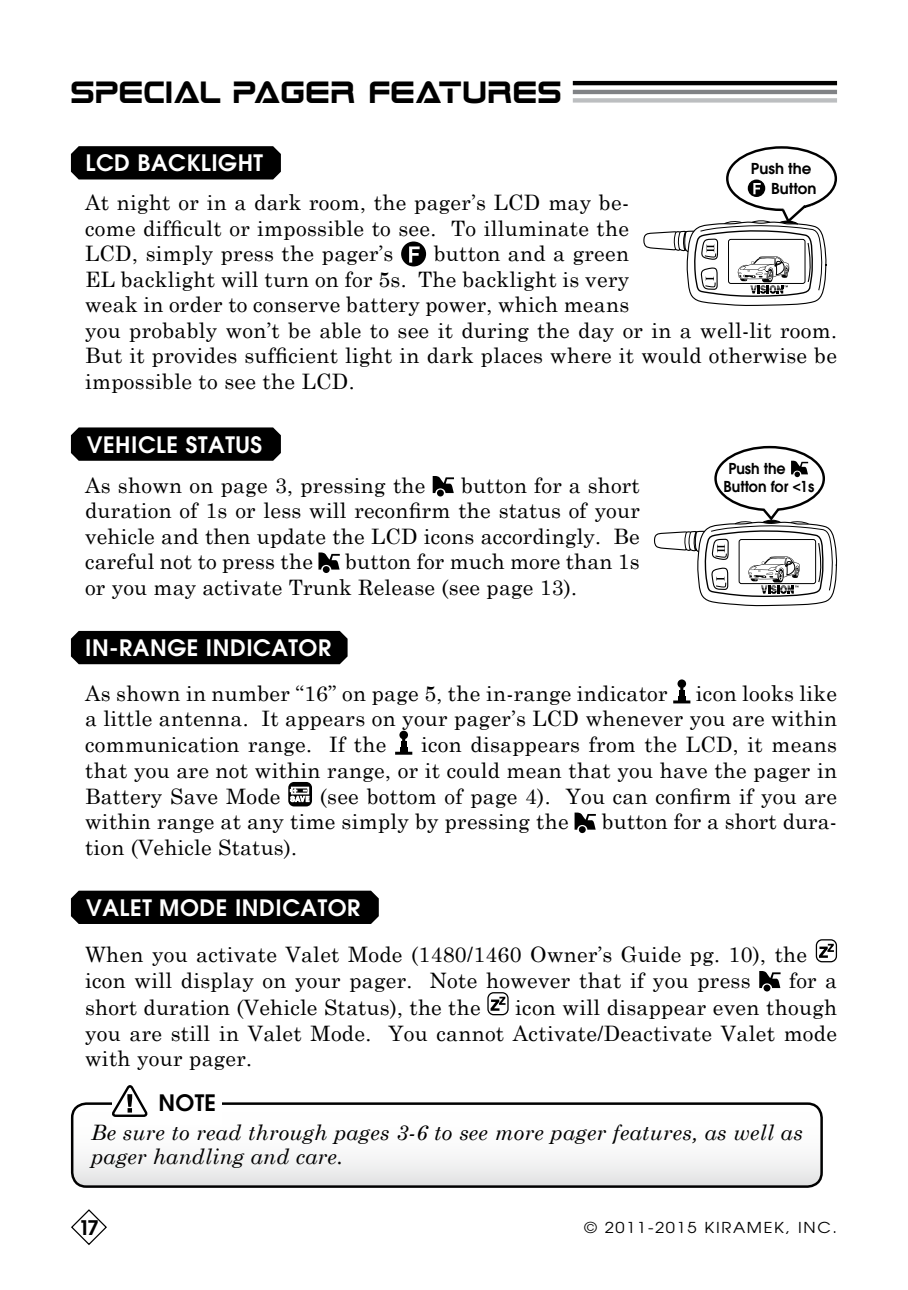
<style>
.page{position:relative;width:908px;height:1290px;background:#fff}
.page>*{position:absolute;margin:0;border:0;box-sizing:border-box;transform-origin:0 0}
.t1{font:25px "Boom Box Caps";letter-spacing:.085em;color:#000}
.Main_Title_2{font:600 22.5px "Avant Garde";letter-spacing:.025em;color:#fff}
.Body_Text{font:600 22.5px "Avant Garde";color:#000}
.t2{font:21.25px/25.5px "Century Schoolbook";letter-spacing:.015em;color:#000;text-align:justify}
.Body_Text-2{font:italic 21.25px/24px "Century Schoolbook";letter-spacing:.01em;color:#000}
.t3{font:600 20px "Avant Garde";color:#000;scale:1.07 1}
.t4{font:15px "Avant Garde";letter-spacing:.1em;color:#000;scale:1.1 1}
.t5{font:600 15px/17.5px "Avant Garde";color:#000;scale:.95 1}
.t6{font:600 15px/20px "Avant Garde";color:#000}
</style>
<div class="page">
<svg style="left:71px;top:1209px;width:36px;height:36px"></svg>
<hr style="left:572px;top:81px;width:264px;height:4px;background:#000">
<hr style="left:572px;top:90px;width:264px;height:4px;background:#808285">
<div style="left:572px;top:98px;width:264px;height:5px;background:#bcbec0"></div>
<div style="left:71px;top:146px;width:210px;height:33px;background:#000"></div>
<div style="left:401px;top:241px;width:25px;height:25px;background:#000;border-radius:50%"></div>
<svg style="left:409px;top:246px;width:10px;height:17px"></svg>
<svg style="left:71px;top:427px;width:210px;height:34px;background:#090909"></svg>
<div style="left:71px;top:631px;width:276px;height:33px;background:#000"></div>
<div style="left:71px;top:891px;width:307px;height:33px;background:#000"></div>
<svg style="left:432px;top:476px;width:22px;height:20px"></svg>
<div style="left:322px;top:566px;width:7px;height:7px;background:#000;border-radius:50%"></div>
<svg style="left:318px;top:552px;width:21px;height:18px"></svg>
<div style="left:677px;top:679px;width:8px;height:9px;background:#000;border-radius:50%"></div>
<svg style="left:679px;top:687px;width:5px;height:8px"></svg>
<div style="left:678px;top:695px;width:7px;height:6px;background:#000"></div>
<hr style="left:673px;top:700px;width:17px;height:3px;background:#000">
<div style="left:399px;top:731px;width:9px;height:8px;background:#000;border-radius:50%"></div>
<svg style="left:401px;top:739px;width:5px;height:8px"></svg>
<div style="left:400px;top:747px;width:7px;height:6px;background:#000"></div>
<hr style="left:395px;top:752px;width:17px;height:3px;background:#000">
<svg style="left:288px;top:782px;width:24px;height:24px"></svg>
<svg style="left:290px;top:787px;width:19px;height:15px"></svg>
<div style="left:578px;top:826px;width:7px;height:7px;background:#000;border-radius:50%"></div>
<svg style="left:574px;top:812px;width:21px;height:18px"></svg>
<div style="left:815px;top:939px;width:21px;height:23px;border:1px solid #000;border-radius:6px"></div>
<svg style="left:819px;top:944px;width:14px;height:14px"></svg>
<div style="left:763px;top:984px;width:7px;height:7px;background:#000;border-radius:50%"></div>
<svg style="left:759px;top:971px;width:21px;height:17px"></svg>
<div style="left:487px;top:992px;width:21px;height:23px;border:1px solid #000;border-radius:6px"></div>
<svg style="left:490px;top:997px;width:15px;height:14px"></svg>
<svg style="left:643px;top:146px;width:193px;height:160px"></svg>
<svg style="left:654px;top:446px;width:182px;height:160px"></svg>
<div style="left:72px;top:1103px;width:749px;height:83px;background:linear-gradient(to bottom,#fff,#e8e9e9);border-radius:14px"></div>
<div style="left:71px;top:1102px;width:751px;height:86px;border:2px solid #000;border-radius:14px"></div>
<div style="left:112px;top:1093px;width:109px;height:32px;background:#fff"></div>
<svg style="left:112px;top:1085px;width:35px;height:32px"></svg>
<p class="t1" style="left:71px;top:81px;width:490px">SPECIAL PAGER FEATURES</p>
<p class="Main_Title_2" style="left:86px;top:148px;width:179px">LCD BACKLIGHT</p>
<p class="t2" style="left:85px;top:189px;width:545px">At night or in a dark room, the pager’s LCD may be&shy;come difficult or impossible to see. To illuminate the LCD, simply press the pager’s</p>
<p class="t6" style="left:770px;top:158px;width:47px;text-indent:-20px">Push the<br>Button</p>
<p class="t2" style="left:85px;top:240px;width:753px;text-align:left;text-indent:348px">button and a green<br>EL backlight will turn on for 5s. The backlight is very<br>weak in order to conserve battery power, which means<br>you probably won’t be able to see it during the day or in a well-lit room.<br>But it provides sufficient light in dark places where it would otherwise be impossible to see the LCD.</p>
<p class="Main_Title_2" style="left:87px;top:430px;width:177px">VEHICLE STATUS</p>
<p class="t2" style="left:85px;top:472px;width:556px;text-indent:376px">button for a short duration of 1s or less will reconfirm the status of your vehicle and then update the LCD icons accordingly. Be careful not to press the</p>
<p class="t2" style="left:85px;top:472px;width:342px">As shown on page 3, pressing the</p>
<p class="t2" style="left:85px;top:548px;width:556px;text-indent:260px">button for much more than 1s or you may activate Trunk Release (see page 13).</p>
<p class="Main_Title_2" style="left:85px;top:633px;width:247px">IN-RANGE INDICATOR</p>
<p class="t5" style="left:723px;top:460px;width:97px;text-indent:5px">Push the<br>Button for &lt;1s</p>
<p class="t2" style="left:85px;top:680px;width:584px">As shown in number “16” on page 5, the in-range indicator</p>
<p class="t2" style="left:85px;top:680px;width:753px;text-indent:610px">icon looks like a little antenna. It appears on your pager’s LCD whenever you are within communication range. If the</p>
<p class="t2" style="left:85px;top:731px;width:753px;text-indent:336px">icon disappears from the LCD, it means that you are not within range, or it could mean that you have the pager in Battery Save Mode</p>
<p class="t2" style="left:85px;top:783px;width:753px;text-indent:234px">(see bottom of page 4). You can confirm if you are within range at any time simply by pressing the</p>
<p class="t2" style="left:601px;top:808px;width:237px">button for a short dura-</p>
<p class="t2" style="left:85px;top:834px;width:213px">tion (Vehicle Status).</p>
<p class="Main_Title_2" style="left:86px;top:893px;width:275px">VALET MODE INDICATOR</p>
<p class="t2" style="left:85px;top:941px;width:723px">When you activate Valet Mode (1480/1460 Owner’s Guide pg. 10), the icon will display on your pager. Note however that if you press</p>
<p class="t2" style="left:788px;top:967px;width:49px">for a</p>
<p class="t2" style="left:85px;top:994px;width:397px">short duration (Vehicle Status), the the</p>
<p class="t2" style="left:85px;top:994px;width:753px;text-indent:430px">icon will disappear even though you are still in Valet Mode. You cannot Activate/Deactivate Valet mode with your pager.</p>
<p class="Body_Text" style="left:158px;top:1088px;width:59px">NOTE</p>
<p class="Body_Text-2" style="left:91px;top:1120px;width:712px">Be sure to read through pages 3-6 to see more pager features, as well as pager handling and care.</p>
<p class="t3" style="left:78px;top:1214px;width:21px">17</p>
<p class="t4" style="left:584px;top:1219px;width:231px">© 2011-2015 KIRAMEK, INC.</p>
</div>
